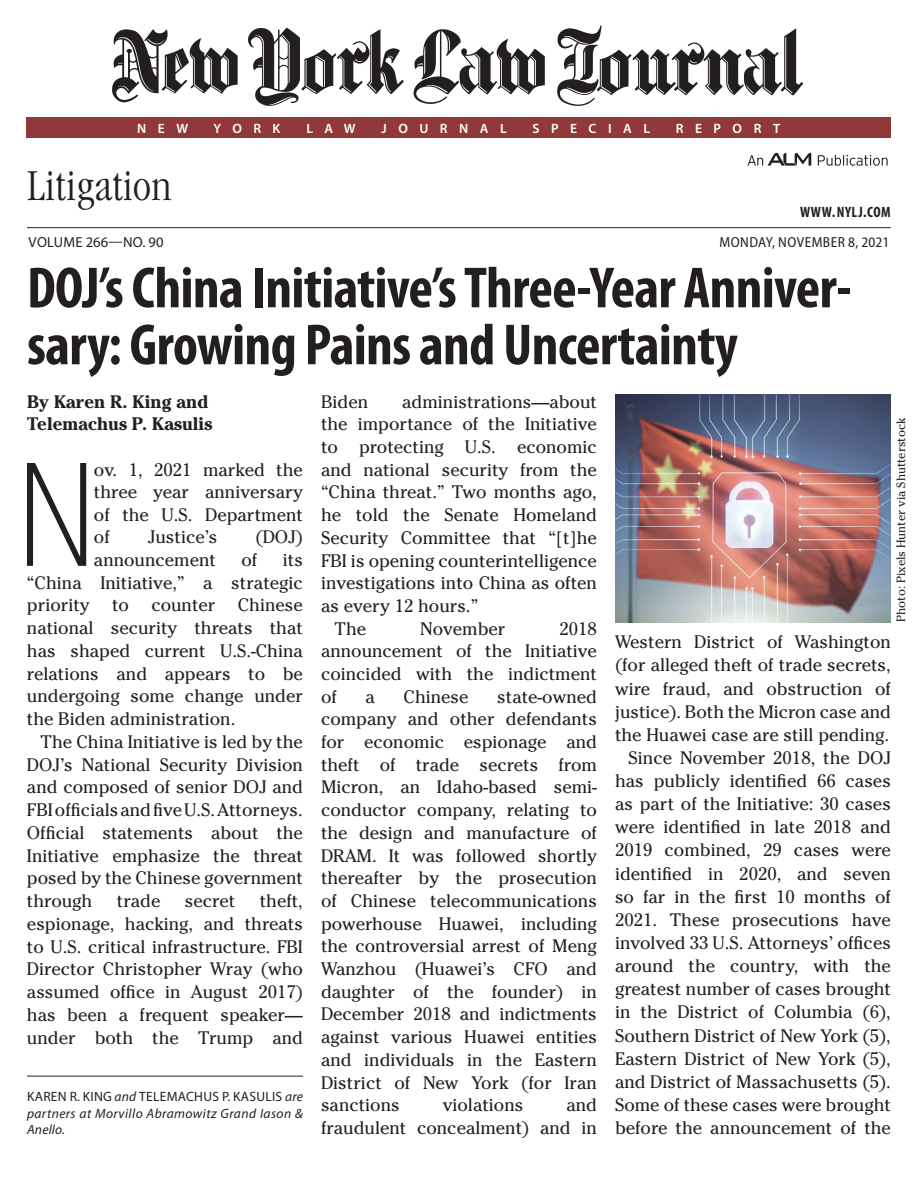
<style>
.page{position:relative;width:918px;height:1188px;background:#fff}
.page>*{position:absolute;margin:0;border:0;box-sizing:border-box;transform-origin:0 0}
.t1{font:100 condensed 144px "Helvetica Neue LT Std";color:#231f20}
.t2{font:700 condensed 58.5px/57px "Myriad Pro";letter-spacing:-.01em;color:#231f20}
.t3{font:300 condensed 45.75px "ITC Garamond Std";letter-spacing:.005em;color:#231f20}
.t4{font:18px/22.6px "Cheltenham Std";color:#231f20;text-align:justify}
.t5{font:700 18px/22.8px "Cheltenham Std";color:#231f20}
.t6{font:700 condensed 15px "Myriad Pro";letter-spacing:.04em;color:#231f20}
.t7{font:semi-condensed 14.55px "Myriad Pro";letter-spacing:.03em;color:#231f20}
.t8{font:14.55px "Myriad Pro";letter-spacing:.02em;color:#231f20}
.t9{font:italic 13.5px/16.5px "Myriad Pro";letter-spacing:.03em;color:#231f20;text-align:justify}
.t10{font:600 13.5px "Myriad Pro";letter-spacing:.85em;color:#fff}
.t11{font:12px "Cheltenham Std";color:#231f20}
.s1{font-style:normal}
</style>
<div class="page">
<img style="left:112px;top:25px;width:692px;height:81px">
<hr style="left:27px;top:227px;width:864px;height:1px;background:#231f20">
<svg style="left:818px;top:155px;width:70px;height:11px"></svg>
<svg style="left:748px;top:153px;width:63px;height:13px"></svg>
<hr style="left:27px;top:1076px;width:276px;height:1px;background:#231f20">
<div style="left:26px;top:117px;width:865px;height:21px;background:#90383a"></div>
<img style="left:615px;top:394px;width:276px;height:228px">
<p class="t10" style="left:137px;top:119px;width:53px">NEW</p>
<p class="t10" style="left:214px;top:119px;width:68px">YORK</p>
<p class="t10" style="left:306px;top:119px;width:51px">LAW</p>
<p class="t10" style="left:382px;top:119px;width:127px">JOURNAL</p>
<p class="t10" style="left:533px;top:119px;width:119px">SPECIAL</p>
<p class="t10" style="left:676px;top:119px;width:106px">REPORT</p>
<h3 class="t3" style="left:27px;top:160px;width:146px">Litigation</h3>
<p class="t6" style="left:800px;top:202px;width:92px">www. NYLJ.com</p>
<p class="t8" style="left:29px;top:234px;width:136px">VOLUME 266—NO. 90</p>
<p class="t7" style="left:720px;top:234px;width:171px">MONDAY, NOVEMBER 8, 2021</p>
<h2 class="t2" style="left:27px;top:258px;width:826px">DOJ’s China Initiative’s Three-Year Anniver&shy;sary: Growing Pains and Uncertainty</h2>
<p class="t5" style="left:27px;top:390px;width:187px">By Karen R. King and<br>Telemachus P. Kasulis</p>
<h1 class="t1" style="left:19px;top:434px;width:76px">N</h1>
<p class="t4" style="left:94px;top:458px;width:210px">ov. 1, 2021 marked the three year anniversary of the U.S. Department of</p>
<p class="t4" style="left:148px;top:526px;width:71px">Justice’s</p>
<p class="t4" style="left:255px;top:526px;width:49px">(DOJ)</p>
<p class="t4" style="left:94px;top:548px;width:124px">announcement</p>
<p class="t4" style="left:242px;top:548px;width:17px">of</p>
<p class="t4" style="left:27px;top:548px;width:277px;text-indent:256px">its “China Initiative,” a strategic priority to counter Chinese national security threats that has shaped current U.S.-China relations and appears to be undergoing some change under the Biden administration.</p>
<p class="t4" style="left:27px;top:730px;width:277px;text-indent:14px">The China Initiative is led by the DOJ’s National Security Division and composed of senior DOJ and FBI officials and five U.S. Attorneys.<br>Official statements about the Initiative emphasize the threat posed by the Chinese government through</p>
<p class="t4" style="left:27px;top:890px;width:277px;text-indent:233px">theft, espionage, hacking, and threats to U.S. critical infrastructure. FBI Director Christopher Wray (who assumed office in August 2017) has been a frequent speaker— under both the Trump and</p>
<p class="t4" style="left:117px;top:890px;width:45px">trade</p>
<p class="t4" style="left:185px;top:890px;width:52px">secret</p>
<p class="t9" style="left:27px;top:1088px;width:278px"><span class="s1">KAREN R. KING</span> and <span class="s1">TELEMACHUS P. KASULIS</span> are partners at Morvillo Abramowitz Grand Iason &amp; Anello.</p>
<p class="t4" style="left:321px;top:390px;width:49px">Biden</p>
<p class="t4" style="left:402px;top:390px;width:196px">administrations—about</p>
<p class="t4" style="left:321px;top:413px;width:277px">the importance of the Initiative</p>
<p class="t4" style="left:321px;top:436px;width:277px">to protecting U.S. economic</p>
<p class="t4" style="left:321px;top:458px;width:277px">and national security from the</p>
<p class="t4" style="left:321px;top:481px;width:277px">“China threat.” Two months ago,</p>
<p class="t4" style="left:321px;top:504px;width:277px">he told the Senate Homeland</p>
<p class="t4" style="left:321px;top:526px;width:277px">Security Committee that “[t]he</p>
<p class="t4" style="left:321px;top:549px;width:277px">FBI is opening counterintelligence</p>
<p class="t4" style="left:321px;top:572px;width:277px">investigations into China as often</p>
<p class="t4" style="left:321px;top:594px;width:159px">as every 12 hours.”</p>
<p class="t4" style="left:335px;top:617px;width:33px">The</p>
<p class="t4" style="left:420px;top:617px;width:87px">November</p>
<p class="t4" style="left:321px;top:617px;width:277px;text-indent:239px">2018 announcement of the Initiative coincided with the indictment of</p>
<p class="t4" style="left:365px;top:685px;width:11px">a</p>
<p class="t4" style="left:403px;top:685px;width:67px">Chinese</p>
<p class="t4" style="left:321px;top:685px;width:277px;text-indent:176px">state-owned company and other defendants for economic espionage and theft of trade secrets from Micron, an Idaho-based semi&shy;conductor company, relating to the design and manufacture of DRAM. It was followed shortly thereafter by the prosecution of Chinese telecommunications powerhouse Huawei, including the controversial arrest of Meng Wanzhou (Huawei’s CFO and daughter of the founder) in December 2018 and indictments against various Huawei entities and individuals in the Eastern District of New York (for Iran sanctions</p>
<p class="t4" style="left:321px;top:1094px;width:277px;text-align:right">and<br>fraudulent concealment) and in</p>
<p class="t4" style="left:443px;top:1094px;width:82px">violations</p>
<p class="t11" style="left:894px;top:622px;width:206px;rotate:-90deg">Photo: Pixels Hunter via Shutterstock</p>
<p class="t4" style="left:615px;top:631px;width:277px;line-height:23.1px;text-align:right">Western District of Washington (for alleged theft of trade secrets, wire fraud, and obstruction of justice). Both the Micron case and the Huawei case are still pending.<br>Since November 2018, the DOJ has publicly identified 66 cases as part of the Initiative: 30 cases were identified in late 2018 and<br>2019 combined, 29 cases were identified in 2020, and seven so far in the first 10 months of<br>2021. These prosecutions have involved 33 U.S. Attorneys’ offices around the country, with the greatest number of cases brought in the District of Columbia (6),<br>Southern District of New York (5),<br>Eastern District of New York (5), and District of Massachusetts (5).<br>Some of these cases were brought before the announcement of the</p>
</div>
